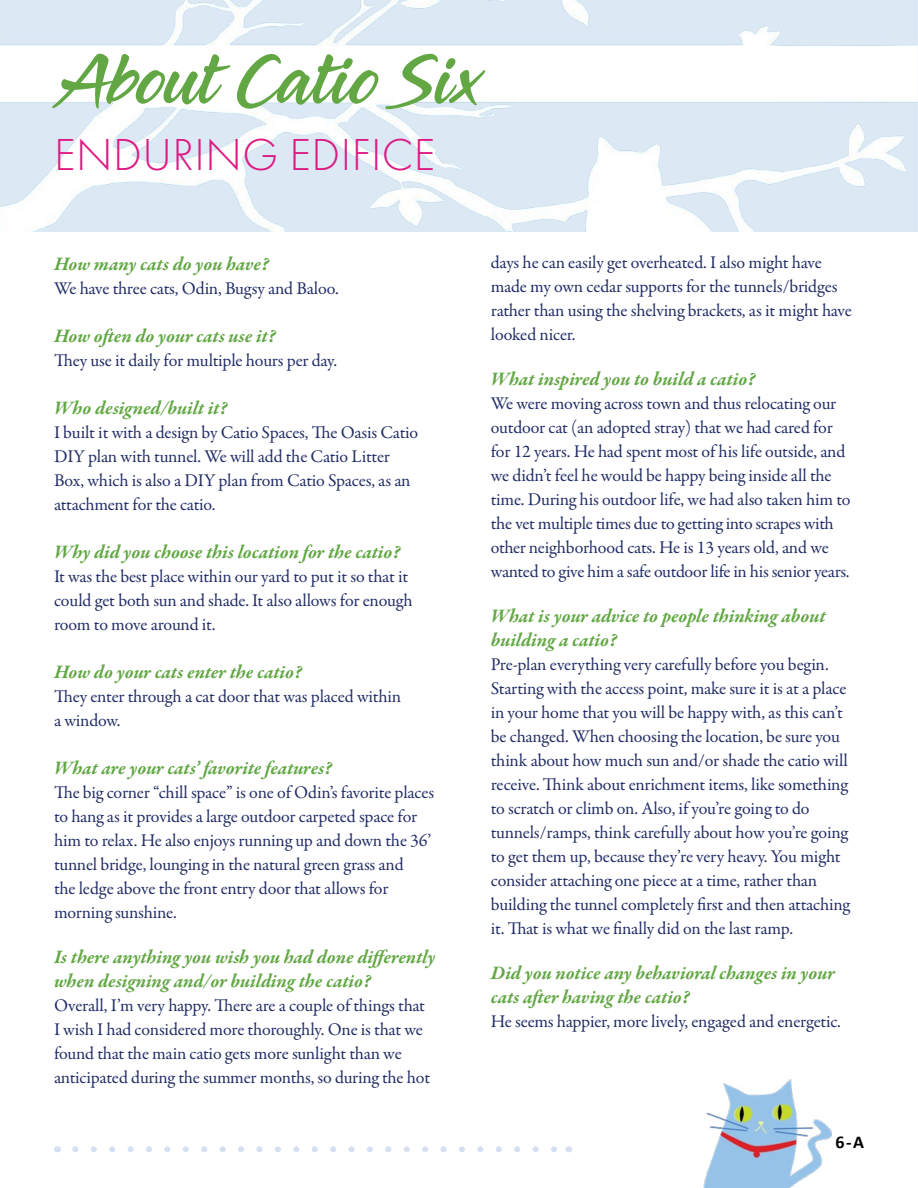
<style>
.page{position:relative;width:918px;height:1188px;background:#fff}
.page>*{position:absolute;margin:0;border:0;box-sizing:border-box;transform-origin:0 0}
.t1{font:72px "Midnight Drive";letter-spacing:.01em;color:#62a744}
.t2{font:300 46.5px "Futura PT";letter-spacing:.01em;color:#de1983}
.t3{font:italic 700 19.5px/24px "Garamond Premr Pro";letter-spacing:-.005em;color:#62a744}
.t4{font:18px/24px "Garamond Premr Pro";letter-spacing:-.015em;color:#222d65}
.t5{font:700 18px "Calibri";color:#000}
</style>
<div class="page">
<img style="left:703px;top:1080px;width:128px;height:108px">
<img style="left:0;top:0;width:918px;height:232px">
<svg style="left:75px;top:1146px;width:482px;height:6px"></svg>
<h1 class="t1" style="left:56px;top:39px;width:427px">About Catio Six</h1>
<h2 class="t2" style="left:54px;top:129px;width:383px">ENDURING EDIFICE</h2>
<p class="t3" style="left:54px;top:253px;width:217px">How many cats do you have?</p>
<p class="t4" style="left:54px;top:277px;width:286px">We have three cats, Odin, Bugsy and Baloo.</p>
<p class="t3" style="left:54px;top:325px;width:223px">How often do your cats use it?</p>
<p class="t4" style="left:54px;top:349px;width:285px">They use it daily for multiple hours per day.</p>
<p class="t3" style="left:54px;top:397px;width:175px">Who designed/built it?</p>
<p class="t4" style="left:54px;top:421px;width:366px">I built it with a design by Catio Spaces, The Oasis Catio DIY plan with tunnel. We will add the Catio Litter Box, which is also a DIY plan from Catio Spaces, as an attachment for the catio.</p>
<p class="t3" style="left:54px;top:541px;width:348px">Why did you choose this location for the catio?</p>
<p class="t4" style="left:54px;top:565px;width:360px">It was the best place within our yard to put it so that it could get both sun and shade. It also allows for enough room to move around it.</p>
<p class="t3" style="left:54px;top:661px;width:250px">How do your cats enter the catio?</p>
<p class="t4" style="left:54px;top:685px;width:349px">They enter through a cat door that was placed within a window.</p>
<p class="t3" style="left:54px;top:757px;width:280px">What are your cats’ favorite features?</p>
<p class="t4" style="left:54px;top:781px;width:382px">The big corner “chill space” is one of Odin’s favorite places to hang as it provides a large outdoor carpeted space for him to relax. He also enjoys running up and down the 36’ tunnel bridge, lounging in the natural green grass and<br>the ledge above the front entry door that allows for morning sunshine.</p>
<p class="t3" style="left:54px;top:946px;width:383px">Is there anything you wish you had done differently when designing and/or building the catio?</p>
<p class="t4" style="left:54px;top:994px;width:378px">Overall, I’m very happy. There are a couple of things that I wish I had considered more thoroughly. One is that we found that the main catio gets more sunlight than we anticipated during the summer months, so during the hot</p>
<p class="t4" style="left:491px;top:251px;width:363px">days he can easily get overheated. I also might have made my own cedar supports for the tunnels/bridges rather than using the shelving brackets, as it might have looked nicer.</p>
<p class="t3" style="left:491px;top:368px;width:266px">What inspired you to build a catio?</p>
<p class="t4" style="left:491px;top:392px;width:361px">We were moving across town and thus relocating our outdoor cat (an adopted stray) that we had cared for for 12 years. He had spent most of his life outside, and we didn’t feel he would be happy being inside all the time. During his outdoor life, we had also taken him to the vet multiple times due to getting into scrapes with other neighborhood cats. He is 13 years old, and we wanted to give him a safe outdoor life in his senior years.</p>
<p class="t3" style="left:491px;top:605px;width:336px">What is your advice to people thinking about building a catio?</p>
<p class="t4" style="left:491px;top:653px;width:361px">Pre-plan everything very carefully before you begin.<br>Starting with the access point, make sure it is at a place in your home that you will be happy with, as this can’t be changed. When choosing the location, be sure you think about how much sun and/or shade the catio will receive. Think about enrichment items, like something to scratch or climb on. Also, if you’re going to do tunnels/ramps, think carefully about how you’re going to get them up, because they’re very heavy. You might consider attaching one piece at a time, rather than building the tunnel completely first and then attaching it. That is what we finally did on the last ramp.</p>
<p class="t3" style="left:491px;top:962px;width:346px">Did you notice any behavioral changes in your cats after having the catio?</p>
<p class="t4" style="left:491px;top:1010px;width:352px">He seems happier, more lively, engaged and energetic.</p>
<p class="t5" style="left:836px;top:1130px;width:30px">6-A</p>
</div>
